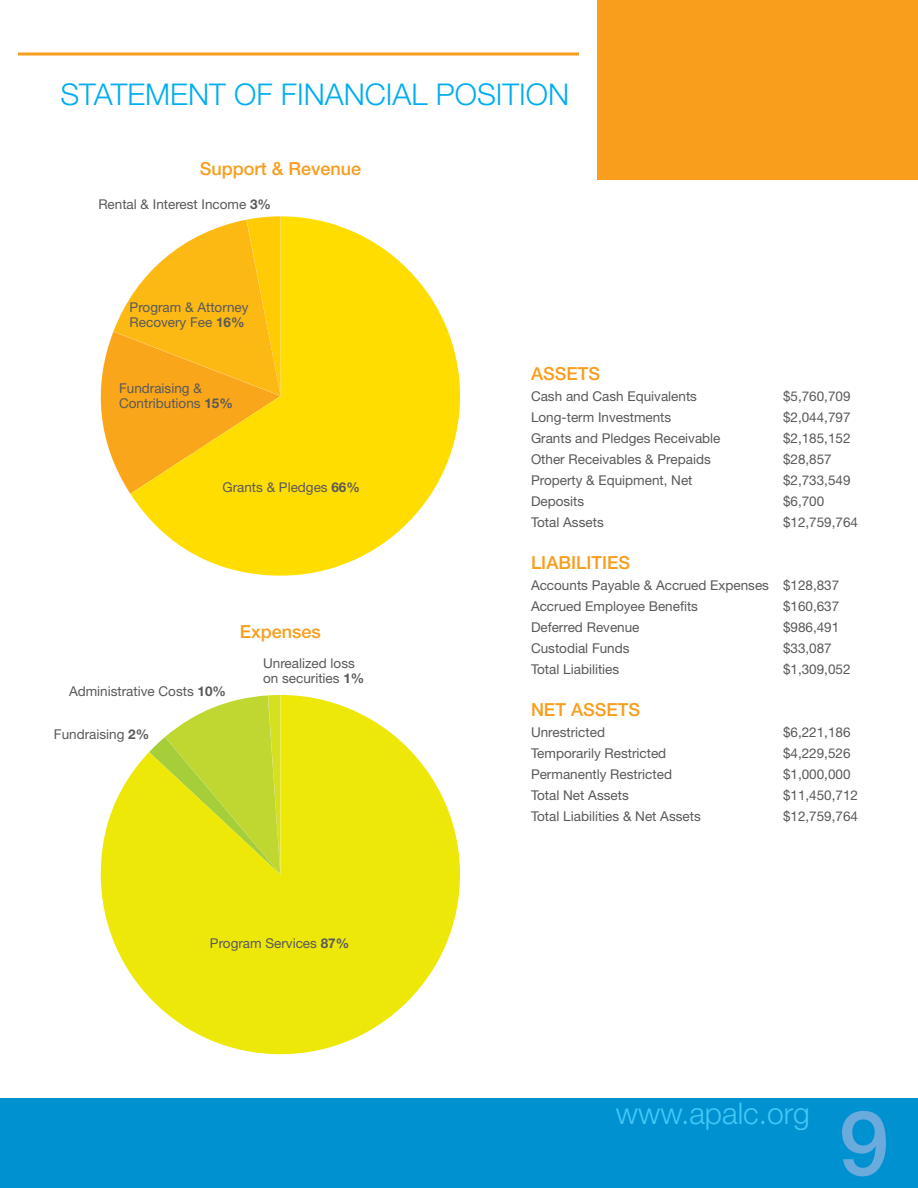
<style>
.page{position:relative;width:918px;height:1188px;background:#fff}
.page>*{position:absolute;margin:0;border:0;box-sizing:border-box;transform-origin:0 0}
.t1{font:500 90px "Helvetica Neue LT Std";color:#6baadc}
.t2{font:300 30px "Helvetica Neue LT Std";color:#00aeef}
.t3{font:300 30px "Helvetica Neue LT Std";color:#44c8f5}
.t4{font:500 18px "Helvetica Neue LT Std";color:#f99d1c}
.t5{font:13.5px/15px "Helvetica Neue LT Std";color:#58595b}
.s1{font-weight:700}
</style>
<div class="page">
<svg style="left:100px;top:298px;width:30px;height:195px"></svg>
<svg style="left:130px;top:216px;width:330px;height:360px;fill:#fd0"></svg>
<svg style="left:18px;top:52px;width:561px;height:4px;background:#fab554"></svg>
<div style="left:597px;top:0;width:321px;height:180px;background:#f99d1c"></div>
<div style="left:0;top:1098px;width:918px;height:90px;background:#0091d1"></div>
<svg style="left:101px;top:695px;width:359px;height:359px;fill:#eee809"></svg>
<h2 class="t2" style="left:60px;top:76px;width:20px">STATEMENT</h2>
<h2 class="t2" style="left:234px;top:76px;width:90px">OF FINAN</h2>
<h2 class="t2" style="left:365px;top:76px;width:183px">CIAL POSITION</h2>
<h3 class="t4" style="left:200px;top:158px;width:163px">Support &amp; Revenue</h3>
<p class="t5" style="left:98px;top:196px;width:174px">Rental &amp; Interest Income <span class="s1">3%</span></p>
<p class="t5" style="left:130px;top:299px;width:121px">Program &amp; Attorney<br>Recovery Fee <span class="s1">16%</span></p>
<p class="t5" style="left:119px;top:380px;width:115px">Fundraising &amp;<br>Contributions <span class="s1">15%</span></p>
<p class="t5" style="left:222px;top:479px;width:139px">Grants &amp; Pledges <span class="s1">66%</span></p>
<h3 class="t4" style="left:240px;top:621px;width:83px">Expenses</h3>
<p class="t5" style="left:69px;top:684px;width:159px">Administrative Costs <span class="s1">10%</span></p>
<p class="t5" style="left:54px;top:726px;width:97px">Fundraising <span class="s1">2%</span></p>
<p class="t5" style="left:263px;top:656px;width:103px">Unrealized loss on securities <span class="s1">1%</span></p>
<p class="t5" style="left:210px;top:936px;width:141px">Program Services <span class="s1">87%</span></p>
<h3 class="t4" style="left:531px;top:363px;width:71px">ASSETS</h3>
<p class="t5" style="left:531px;top:388px;width:168px">Cash and Cash Equivalents</p>
<p class="t5" style="left:783px;top:388px;width:69px">$5,760,709</p>
<p class="t5" style="left:531px;top:409px;width:142px">Long-term Investments</p>
<p class="t5" style="left:783px;top:409px;width:69px">$2,044,797</p>
<p class="t5" style="left:531px;top:430px;width:191px">Grants and Pledges Receivable</p>
<p class="t5" style="left:783px;top:430px;width:69px">$2,185,152</p>
<p class="t5" style="left:531px;top:451px;width:181px">Other Receivables &amp; Prepaids</p>
<p class="t5" style="left:783px;top:451px;width:50px">$28,857</p>
<p class="t5" style="left:531px;top:472px;width:163px">Property &amp; Equipment, Net</p>
<p class="t5" style="left:783px;top:472px;width:69px">$2,733,549</p>
<p class="t5" style="left:531px;top:493px;width:55px">Deposits</p>
<p class="t5" style="left:783px;top:493px;width:43px">$6,700</p>
<p class="t5" style="left:531px;top:514px;width:74px">Total Assets</p>
<p class="t5" style="left:783px;top:514px;width:77px">$12,759,764</p>
<h3 class="t4" style="left:531px;top:552px;width:101px">LIABILITIES</h3>
<p class="t5" style="left:531px;top:574px;width:310px;line-height:21px">Accounts Payable &amp; Accrued Expenses $128,837<br>Accrued Employee Benefits</p>
<p class="t5" style="left:783px;top:598px;width:58px">$160,637</p>
<p class="t5" style="left:531px;top:619px;width:110px">Deferred Revenue</p>
<p class="t5" style="left:783px;top:619px;width:58px">$986,491</p>
<p class="t5" style="left:531px;top:640px;width:100px">Custodial Funds</p>
<p class="t5" style="left:783px;top:640px;width:50px">$33,087</p>
<p class="t5" style="left:531px;top:661px;width:90px">Total Liabilities</p>
<p class="t5" style="left:783px;top:661px;width:69px">$1,309,052</p>
<h3 class="t4" style="left:531px;top:699px;width:111px">NET ASSETS</h3>
<p class="t5" style="left:531px;top:724px;width:76px">Unrestricted</p>
<p class="t5" style="left:783px;top:724px;width:69px">$6,221,186</p>
<p class="t5" style="left:531px;top:745px;width:137px">Temporarily Restricted</p>
<p class="t5" style="left:783px;top:745px;width:69px">$4,229,526</p>
<p class="t5" style="left:531px;top:766px;width:143px">Permanently Restricted</p>
<p class="t5" style="left:783px;top:766px;width:69px">$1,000,000</p>
<p class="t5" style="left:531px;top:787px;width:99px">Total Net Assets</p>
<p class="t5" style="left:783px;top:787px;width:77px">$11,450,712</p>
<p class="t5" style="left:531px;top:808px;width:171px">Total Liabilities &amp; Net Assets</p>
<p class="t5" style="left:783px;top:808px;width:77px">$12,759,764</p>
<h2 class="t3" style="left:616px;top:1095px;width:196px">WWW.APALC.ORG</h2>
<h1 class="t1" style="left:839px;top:1089px;width:52px">9</h1>
</div>
